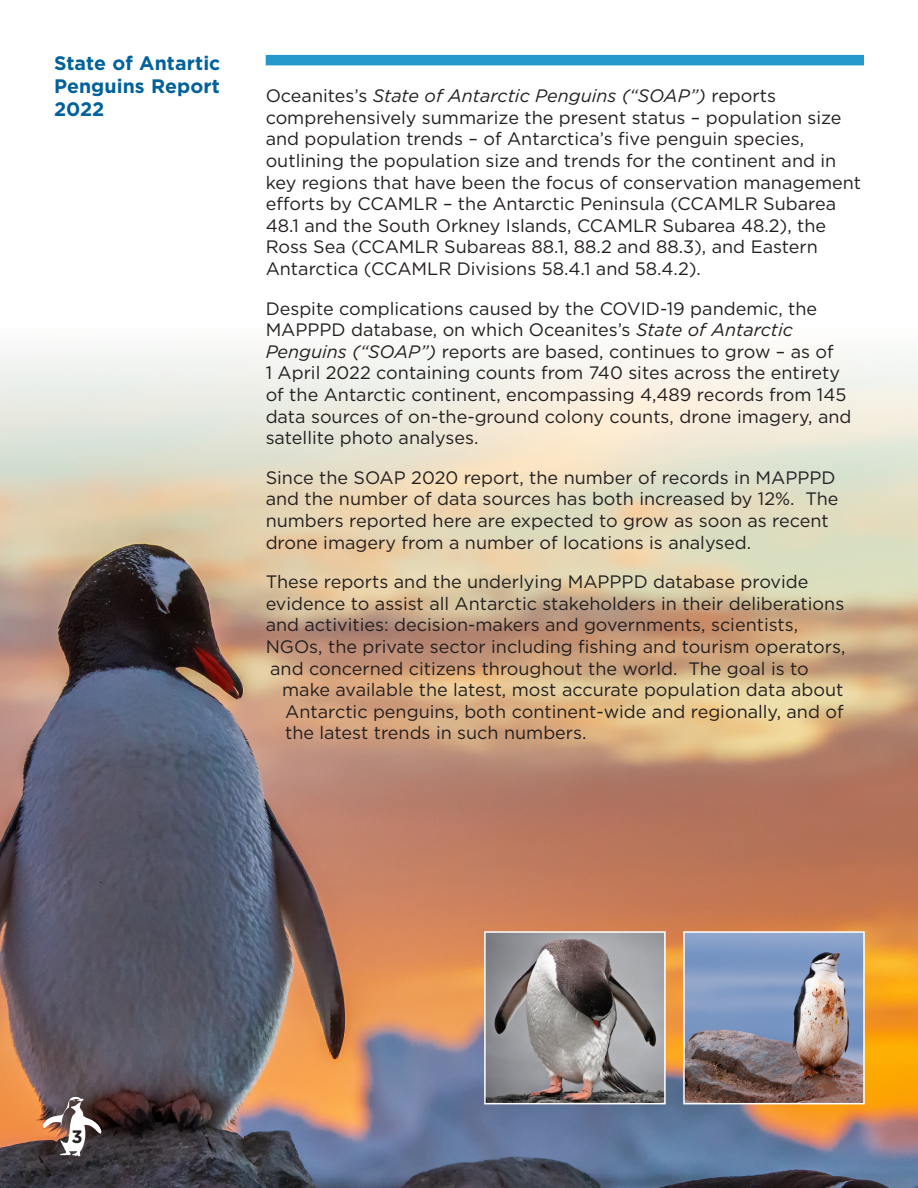
<style>
.page{position:relative;width:918px;height:1188px;background:#fff}
.page>*{position:absolute;margin:0;border:0;box-sizing:border-box;transform-origin:0 0}
.t1{font:700 19.5px/23.4px "Gotham";letter-spacing:.005em;color:#00619c;text-align:justify}
.ATS_Normal{font:18px/21.6px "Gotham";color:#231f20}
.t2{font:700 18px "Gotham";color:#231f20}
.s1{font-style:italic}
</style>
<div class="page">
<img style="left:0;top:348px;width:918px;height:840px">
<div style="left:266px;top:55px;width:598px;height:10px;background:#2498cb"></div>
<svg style="left:43px;top:1097px;width:59px;height:60px"></svg>
<img style="left:686px;top:934px;width:176px;height:167px">
<div style="left:683px;top:931px;width:182px;height:173px;border:2px solid #fff"></div>
<img style="left:487px;top:934px;width:176px;height:167px">
<div style="left:484px;top:931px;width:182px;height:173px;border:2px solid #fff"></div>
<p class="t1" style="left:54px;top:51px;width:168px">State of Antartic Penguins Report 2022</p>
<p class="ATS_Normal" style="left:266px;top:85px;width:597px">Oceanites’s <span class="s1">State of Antarctic Penguins (“SOAP”)</span> reports comprehensively summarize the present status – population size and population trends – of Antarctica’s five penguin species, outlining the population size and trends for the continent and in key regions that have been the focus of conservation management efforts by CCAMLR – the Antarctic Peninsula (CCAMLR Subarea 48.1 and the South Orkney Islands, CCAMLR Subarea 48.2), the Ross Sea (CCAMLR Subareas 88.1, 88.2 and 88.3), and Eastern Antarctica (CCAMLR Divisions 58.4.1 and 58.4.2).</p>
<p class="ATS_Normal" style="left:266px;top:297px;width:587px">Despite complications caused by the COVID-19 pandemic, the MAPPPD database, on which Oceanites’s <span class="s1">State of Antarctic Penguins (“SOAP”)</span> reports are based, continues to grow – as of<br>1 April 2022 containing counts from 740 sites across the entirety of the Antarctic continent, encompassing 4,489 records from 145 data sources of on-the-ground colony counts, drone imagery, and satellite photo analyses.</p>
<p class="ATS_Normal" style="left:266px;top:466px;width:574px">Since the SOAP 2020 report, the number of records in MAPPPD and the number of data sources has both increased by 12%. The numbers reported here are expected to grow as soon as recent drone imagery from a number of locations is analysed.</p>
<p class="ATS_Normal" style="left:266px;top:571px;width:544px">These reports and the underlying MAPPPD database provide</p>
<p class="ATS_Normal" style="left:266px;top:592px;width:580px">evidence to assist all Antarctic stakeholders in their deliberations</p>
<p class="ATS_Normal" style="left:266px;top:614px;width:534px">and activities: decision-makers and governments, scientists,</p>
<p class="ATS_Normal" style="left:266px;top:635px;width:581px">NGOs, the private sector including fishing and tourism operators,</p>
<p class="ATS_Normal" style="left:270px;top:657px;width:540px">and concerned citizens throughout the world. The goal is to</p>
<p class="ATS_Normal" style="left:282px;top:679px;width:563px">make available the latest, most accurate population data about</p>
<p class="ATS_Normal" style="left:285px;top:700px;width:560px">Antarctic penguins, both continent-wide and regionally, and of</p>
<p class="ATS_Normal" style="left:285px;top:722px;width:303px">the latest trends in such numbers.</p>
<p class="t2" style="left:72px;top:1124px;width:13px">3</p>
</div>
